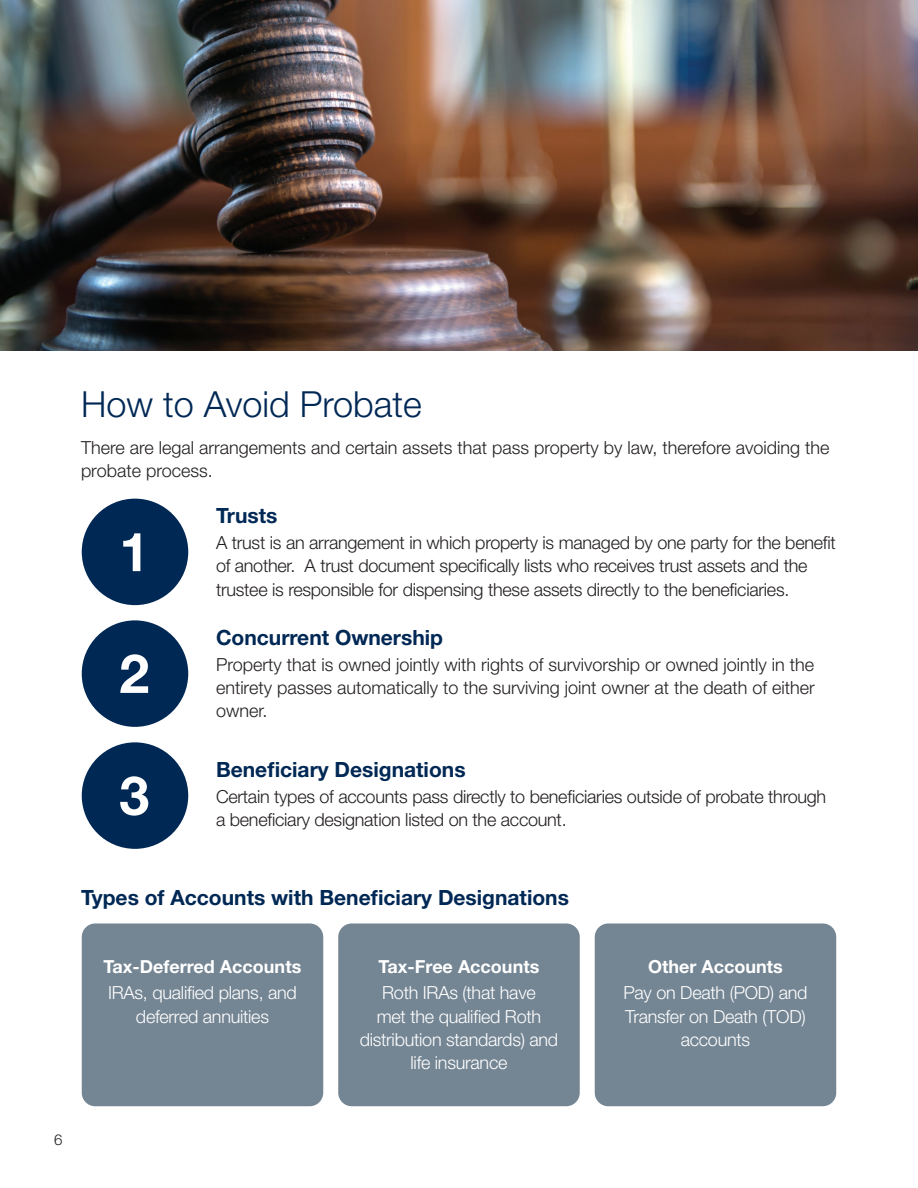
<style>
.page{position:relative;width:918px;height:1188px;background:#fff}
.page>*{position:absolute;margin:0;border:0;box-sizing:border-box;transform-origin:0 0}
.t1{font:700 54px "Helvetica Neue LT Std";color:#fff}
.Section_Heading{font:300 36px "Helvetica Neue LT Std";color:#002855}
.Heading{font:700 21px "Helvetica Neue LT Std";color:#002855}
.Paragraph_Text{font:300 18px/23.2px "Helvetica Neue LT Std";letter-spacing:-.015em;color:#231f20}
.Paragraph_Text-2{font:300 18px/23.2px "Helvetica Neue LT Std";letter-spacing:-.015em;color:#fff;text-align:center}
.Heading-2{font:700 18px "Helvetica Neue LT Std";color:#fff}
.t2{font:300 15px "Helvetica Neue LT Std";color:#231f20}
</style>
<div class="page">
<img style="left:0;top:0;width:918px;height:351px">
<div style="left:82px;top:499px;width:106px;height:106px;background:#002855;border-radius:50%"></div>
<div style="left:82px;top:620px;width:106px;height:107px;background:#002855;border-radius:50%"></div>
<div style="left:82px;top:742px;width:106px;height:107px;background:#002855;border-radius:50%"></div>
<div style="left:82px;top:923px;width:241px;height:183px;background:#748593;border-radius:14px"></div>
<div style="left:338px;top:923px;width:242px;height:183px;background:#748593;border-radius:14px"></div>
<div style="left:595px;top:923px;width:241px;height:183px;background:#748593;border-radius:14px"></div>
<p class="Section_Heading" style="left:81px;top:382px;width:342px">How to Avoid Probate</p>
<p class="Paragraph_Text" style="left:81px;top:436px;width:750px">There are legal arrangements and certain assets that pass property by law, therefore avoiding the probate process.</p>
<p class="t1" style="left:119px;top:519px;width:32px">1</p>
<p class="t1" style="left:119px;top:640px;width:32px">2</p>
<p class="t1" style="left:119px;top:762px;width:32px">3</p>
<p class="Heading" style="left:216px;top:503px;width:63px">Trusts</p>
<p class="Paragraph_Text" style="left:216px;top:531px;width:621px">A trust is an arrangement in which property is managed by one party for the benefit of another. A trust document specifically lists who receives trust assets and the trustee is responsible for dispensing these assets directly to the beneficiaries.</p>
<p class="Heading" style="left:216px;top:624px;width:229px">Concurrent Ownership</p>
<p class="Paragraph_Text" style="left:216px;top:652px;width:600px;text-align:justify">Property that is owned jointly with rights of survivorship or owned jointly in the entirety passes automatically to the surviving joint owner at the death of either owner.</p>
<p class="Heading" style="left:216px;top:757px;width:251px">Beneficiary Designations</p>
<p class="Paragraph_Text" style="left:216px;top:785px;width:612px">Certain types of accounts pass directly to beneficiaries outside of probate through a beneficiary designation listed on the account.</p>
<p class="Heading" style="left:81px;top:885px;width:490px">Types of Accounts with Beneficiary Designations</p>
<p class="Heading-2" style="left:104px;top:956px;width:199px">Tax-Deferred Accounts</p>
<p class="Paragraph_Text-2" style="left:108px;top:981px;width:190px">IRAs, qualified plans, and deferred annuities</p>
<p class="Heading-2" style="left:379px;top:956px;width:162px">Tax-Free Accounts</p>
<p class="Paragraph_Text-2" style="left:360px;top:981px;width:200px">Roth IRAs (that have<br>met the qualified Roth distribution standards) and life insurance</p>
<p class="Heading-2" style="left:648px;top:956px;width:136px">Other Accounts</p>
<p class="Paragraph_Text-2" style="left:623px;top:981px;width:186px">Pay on Death (POD) and<br>Transfer on Death (TOD) accounts</p>
<p class="t2" style="left:54px;top:1130px;width:10px">6</p>
</div>
